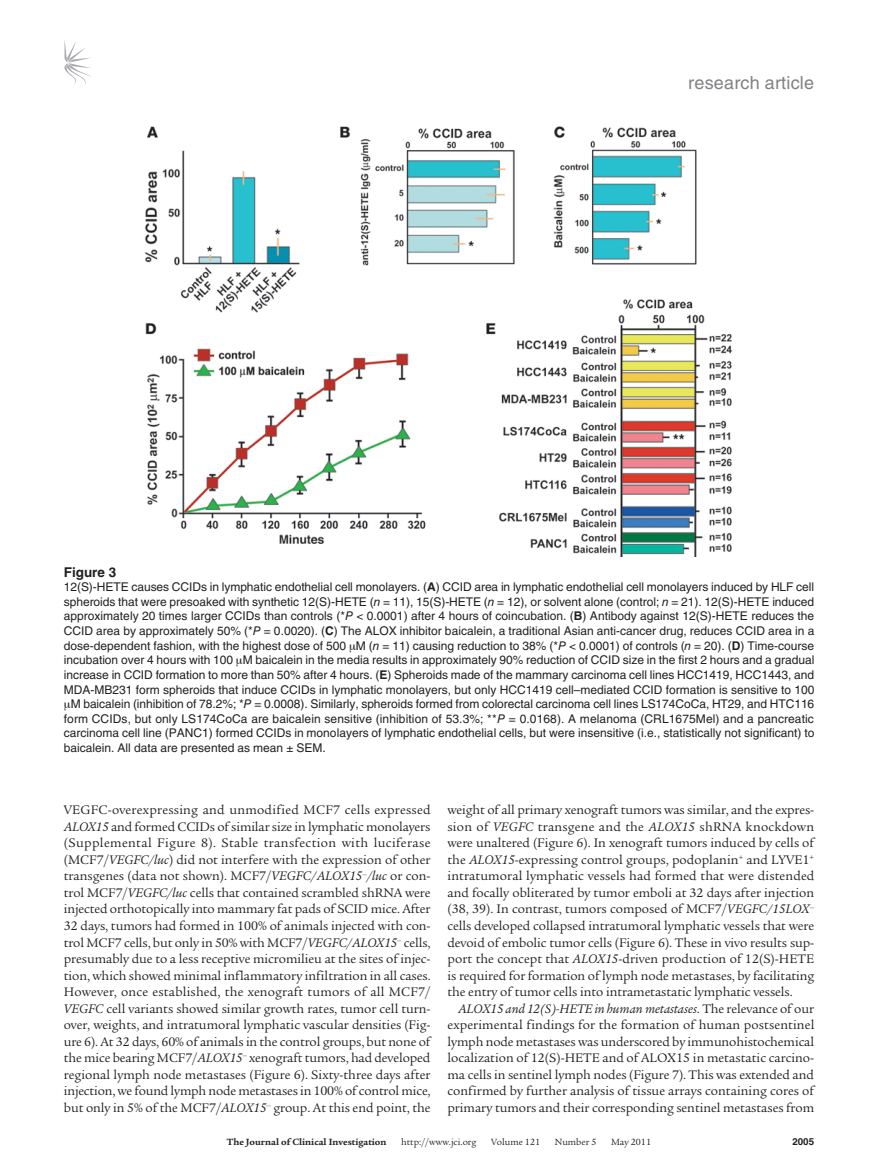
<style>
.page{position:relative;width:878px;height:1175px;background:#fff}
.page>*{position:absolute;margin:0;border:0;box-sizing:border-box;transform-origin:0 0}
.t1{font:18px "Helvetica LT Std";letter-spacing:.01em;color:#808285}
.t2{font:13.5px/16.5px "Legacy Serif Std";letter-spacing:-.005em;color:#231f20;text-align:justify}
.t3{font:700 13.5px "Helvetica LT Std";color:#231f20}
.t4{font:12px "Helvetica LT Std";color:#231f20}
.t5{font:9.75px "Legacy Serif Std";color:#231f20}
.t6{font:700 9.75px "Legacy Serif Std";color:#231f20}
.t7{font:700 9.75px "Helvetica LT Std";color:#231f20}
.s1{font-weight:700}
.s2{font-style:italic}
</style>
<div class="page">
<svg style="left:64px;top:40px;width:27px;height:45px"></svg>
<img style="left:145px;top:126px;width:587px;height:430px">
<h1 class="t1" style="left:688px;top:73px;width:127px">research article</h1>
<p class="t3" style="left:64px;top:563px;width:54px">Figure 3</p>
<p class="t4" style="left:64px;top:580px;width:751px">12(S)-HETE causes CCIDs in lymphatic endothelial cell monolayers. (<span class="s1">A</span>) CCID area in lymphatic endothelial cell monolayers induced by HLF cell</p>
<p class="t4" style="left:64px;top:594px;width:751px">spheroids that were presoaked with synthetic 12(S)-HETE (<span class="s2">n</span> = 11), 15(S)-HETE (<span class="s2">n</span> = 12), or solvent alone (control; <span class="s2">n</span> = 21). 12(S)-HETE induced</p>
<p class="t4" style="left:64px;top:609px;width:752px">approximately 20 times larger CCIDs than controls (*<span class="s2">P</span> &lt; 0.0001) after 4 hours of coincubation. (<span class="s1">B</span>) Antibody against 12(S)-HETE reduces the</p>
<p class="t4" style="left:64px;top:624px;width:752px">CCID area by approximately 50% (*<span class="s2">P</span> = 0.0020). (<span class="s1">C</span>) The ALOX inhibitor baicalein, a traditional Asian anti-cancer drug, reduces CCID area in a</p>
<p class="t4" style="left:64px;top:638px;width:751px">dose-dependent fashion, with the highest dose of 500 M (<span class="s2">n</span> = 11) causing reduction to 38% (*<span class="s2">P</span> &lt; 0.0001) of controls (<span class="s2">n</span> = 20). (<span class="s1">D</span>) Time-course</p>
<p class="t4" style="left:64px;top:653px;width:752px">incubation over 4 hours with 100 M baicalein in the media results in approximately 90% reduction of CCID size in the first 2 hours and a gradual</p>
<p class="t4" style="left:64px;top:667px;width:751px">increase in CCID formation to more than 50% after 4 hours. (<span class="s1">E</span>) Spheroids made of the mammary carcinoma cell lines HCC1419, HCC1443, and</p>
<p class="t4" style="left:64px;top:682px;width:752px">MDA-MB231 form spheroids that induce CCIDs in lymphatic monolayers, but only HCC1419 cell–mediated CCID formation is sensitive to 100</p>
<p class="t4" style="left:71px;top:697px;width:745px">M baicalein (inhibition of 78.2%; *<span class="s2">P</span> = 0.0008). Similarly, spheroids formed from colorectal carcinoma cell lines LS174CoCa, HT29, and HTC116</p>
<p class="t4" style="left:64px;top:711px;width:751px">form CCIDs, but only LS174CoCa are baicalein sensitive (inhibition of 53.3%; **<span class="s2">P</span> = 0.0168). A melanoma (CRL1675Mel) and a pancreatic</p>
<p class="t4" style="left:64px;top:726px;width:752px">carcinoma cell line (PANC1) formed CCIDs in monolayers of lymphatic endothelial cells, but were insensitive (i.e., statistically not significant) to</p>
<p class="t4" style="left:64px;top:741px;width:263px">baicalein. All data are presented as mean ± SEM.</p>
<p class="t2" style="left:64px;top:802px;width:368px">VEGFC-overexpressing and unmodified MCF7 cells expressed <span class="s2">ALOX15</span> and formed CCIDs of similar size in lymphatic monolayers (Supplemental Figure 8). Stable transfection with luciferase (MCF7/<span class="s2">VEGFC/luc</span>) did not interfere with the expression of other transgenes (data not shown). MCF7/<span class="s2">VEGFC/ALOX15</span><sup>–</sup><span class="s2">/luc</span> or con&shy;trol MCF7/<span class="s2">VEGFC/luc</span> cells that contained scrambled shRNA were injected orthotopically into mammary fat pads of SCID mice. After 32 days, tumors had formed in 100% of animals injected with con&shy;trol MCF7 cells, but only in 50% with MCF7/<span class="s2">VEGFC/ALOX15</span><sup>–</sup> cells, presumably due to a less receptive micromilieu at the sites of injec&shy;tion, which showed minimal inflammatory infiltration in all cases.<br>However, once established, the xenograft tumors of all MCF7/ <span class="s2">VEGFC</span> cell variants showed similar growth rates, tumor cell turn&shy;over, weights, and intratumoral lymphatic vascular densities (Fig&shy;ure 6). At 32 days, 60% of animals in the control groups, but none of the mice bearing MCF7/<span class="s2">ALOX15</span><sup>–</sup> xenograft tumors, had developed regional lymph node metastases (Figure 6). Sixty-three days after injection, we found lymph node metastases in 100% of control mice, but only in 5% of the MCF7/<span class="s2">ALOX15</span><sup>–</sup> group. At this end point, the</p>
<p class="t2" style="left:447px;top:802px;width:368px">weight of all primary xenograft tumors was similar, and the expres&shy;sion of <span class="s2">VEGFC</span> transgene and the <span class="s2">ALOX15</span> shRNA knockdown were unaltered (Figure 6). In xenograft tumors induced by cells of the <span class="s2">ALOX15</span>-expressing control groups, podoplanin<sup>+</sup> and LYVE1<sup>+ </sup>intratumoral lymphatic vessels had formed that were distended and focally obliterated by tumor emboli at 32 days after injection (38, 39). In contrast, tumors composed of MCF7/<span class="s2">VEGFC/15LOX</span><sup>– </sup>cells developed collapsed intratumoral lymphatic vessels that were devoid of embolic tumor cells (Figure 6). These in vivo results sup&shy;port the concept that <span class="s2">ALOX15</span>-driven production of 12(S)-HETE is required for formation of lymph node metastases, by facilitating the entry of tumor cells into intrametastatic lymphatic vessels.</p>
<p class="t2" style="left:447px;top:1000px;width:368px;text-indent:11px"><span class="s2">ALOX15 and 12(S)-HETE in human metastases</span>. The relevance of our experimental findings for the formation of human postsentinel lymph node metastases was underscored by immunohistochemical localization of 12(S)-HETE and of ALOX15 in metastatic carcino&shy;ma cells in sentinel lymph nodes (Figure 7). This was extended and confirmed by further analysis of tissue arrays containing cores of primary tumors and their corresponding sentinel metastases from</p>
<p class="t6" style="left:227px;top:1135px;width:161px">The Journal of Clinical Investigation</p>
<p class="t5" style="left:401px;top:1136px;width:77px">http://www.jci.org</p>
<p class="t5" style="left:491px;top:1136px;width:50px">Volume 121</p>
<p class="t5" style="left:555px;top:1136px;width:43px">Number 5</p>
<p class="t5" style="left:611px;top:1136px;width:41px">May 2011</p>
<p class="t7" style="left:792px;top:1135px;width:23px">2005</p>
</div>
